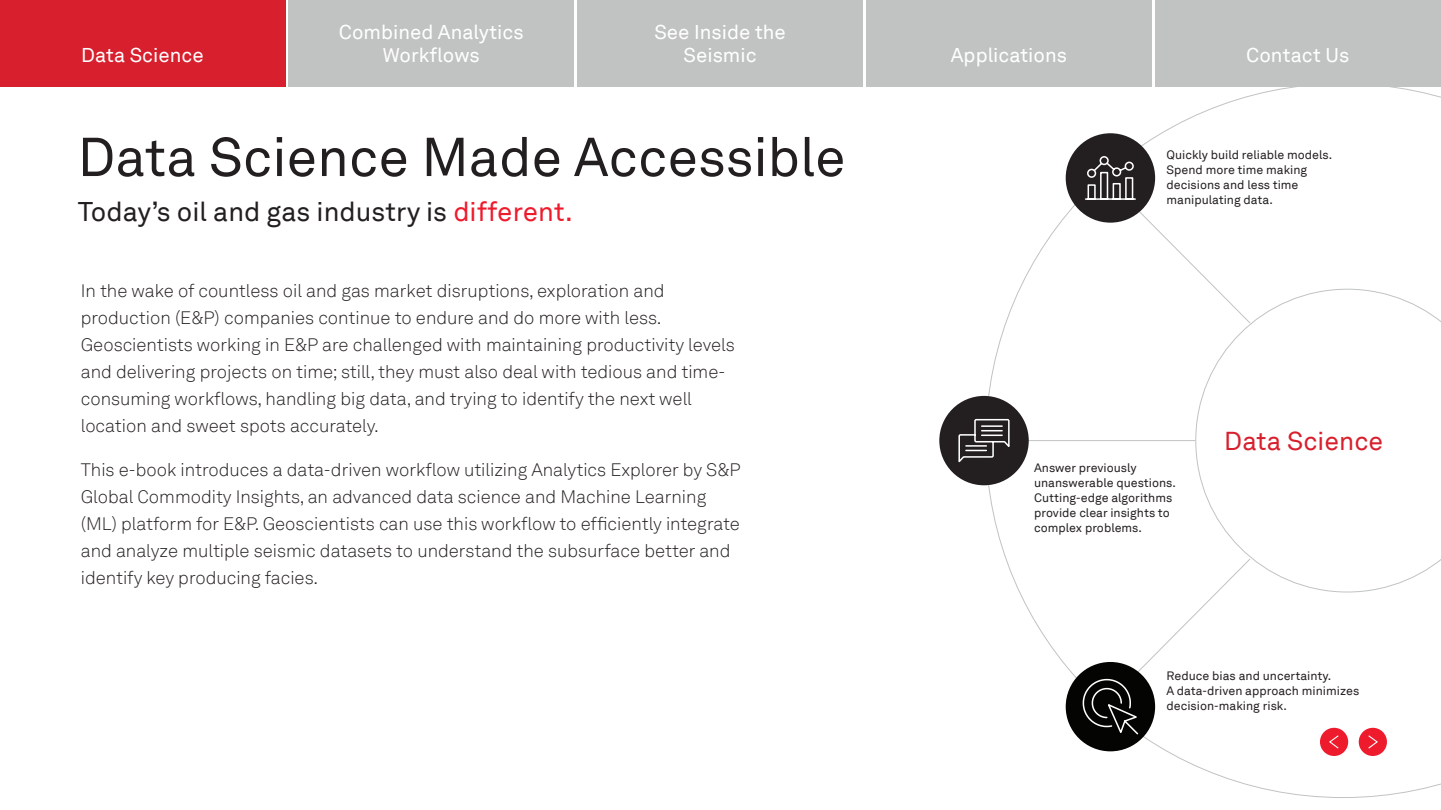
<style>
.page{position:relative;width:1441px;height:810px;background:#fff}
.page>*{position:absolute;margin:0;border:0;box-sizing:border-box;transform-origin:0 0}
.t1{font:54px "Akkurat LLTT";color:#231f20}
.t2{font:27px "Akkurat LLTT";color:#231f20}
.t3{font:25.88px "Akkurat LLTT";color:#d81f2d}
.t4{font:19.95px/24px "Akkurat LLTT";color:#fff;text-align:center}
.t5{font:300 18px/27px "Akkurat LLTT";color:#231f20}
.t6{font:12.23px/15.2px "Akkurat LLTT";color:#231f20}
.s1{color:#ee1b2d}
</style>
<div class="page">
<svg style="left:985px;top:83px;width:455px;height:715px"></svg>
<hr style="left:1026px;top:440px;width:169px;height:1px;background:#c1c3c3">
<div style="left:939px;top:396px;width:89px;height:89px;background:#231f20;border-radius:50%"></div>
<svg style="left:958px;top:418px;width:52px;height:45px"></svg>
<div style="left:1065px;top:133px;width:89px;height:90px;background:#231f20;border-radius:50%"></div>
<svg style="left:1083px;top:155px;width:167px;height:169px"></svg>
<div style="left:1065px;top:662px;width:89px;height:89px;background:#040503;border-radius:50%"></div>
<svg style="left:1081px;top:558px;width:169px;height:178px"></svg>
<div style="left:0;top:0;width:285px;height:86px;background:#d81f2d"></div>
<div style="left:577px;top:0;width:285px;height:86px;background:#c1c3c3"></div>
<div style="left:289px;top:0;width:285px;height:86px;background:#c1c3c3"></div>
<div style="left:866px;top:0;width:285px;height:86px;background:#c1c3c3"></div>
<div style="left:1155px;top:0;width:284px;height:86px;background:#c1c3c3"></div>
<div style="left:1358px;top:728px;width:28px;height:28px;background:#ee1b2d;border-radius:50%"></div>
<svg style="left:1368px;top:735px;width:10px;height:14px"></svg>
<div style="left:1319px;top:728px;width:28px;height:28px;background:#ee1b2d;border-radius:50%"></div>
<svg style="left:1329px;top:735px;width:10px;height:14px"></svg>
<p class="t4" style="left:81px;top:43px;width:124px">Data Science</p>
<p class="t4" style="left:339px;top:19px;width:186px">Combined Analytics<br>Workflows</p>
<p class="t4" style="left:654px;top:19px;width:133px">See Inside the<br>Seismic</p>
<h1 class="t1" style="left:78px;top:117px;width:769px">Data Science Made Accessible</h1>
<h2 class="t2" style="left:78px;top:192px;width:496px">Today’s oil and gas industry is <span class="s1">different.</span></h2>
<p class="t5" style="left:81px;top:277px;width:655px">In the wake of countless oil and gas market disruptions, exploration and production (E&amp;P) companies continue to endure and do more with less.<br>Geoscientists working in E&amp;P are challenged with maintaining productivity levels and delivering projects on time; still, they must also deal with tedious and time&shy;consuming workflows, handling big data, and trying to identify the next well location and sweet spots accurately.</p>
<p class="t5" style="left:81px;top:456px;width:661px">This e-book introduces a data-driven workflow utilizing Analytics Explorer by S&amp;P Global Commodity Insights, an advanced data science and Machine Learning (ML) platform for E&amp;P. Geoscientists can use this workflow to efficiently integrate and analyze multiple seismic datasets to understand the subsurface better and identify key producing facies.</p>
<p class="t4" style="left:950px;top:43px;width:118px">Applications</p>
<p class="t4" style="left:1246px;top:43px;width:105px">Contact Us</p>
<p class="t6" style="left:1166px;top:146px;width:167px">Quickly build reliable models.<br>Spend more time making decisions and less time manipulating data.</p>
<p class="t6" style="left:1033px;top:459px;width:143px">Answer previously unanswerable questions.<br>Cutting-edge algorithms provide clear insights to complex problems.</p>
<h3 class="t3" style="left:1224px;top:422px;width:160px">Data Science</h3>
<p class="t6" style="left:1166px;top:667px;width:194px">Reduce bias and uncertainty.<br>A data-driven approach minimizes decision-making risk.</p>
</div>
